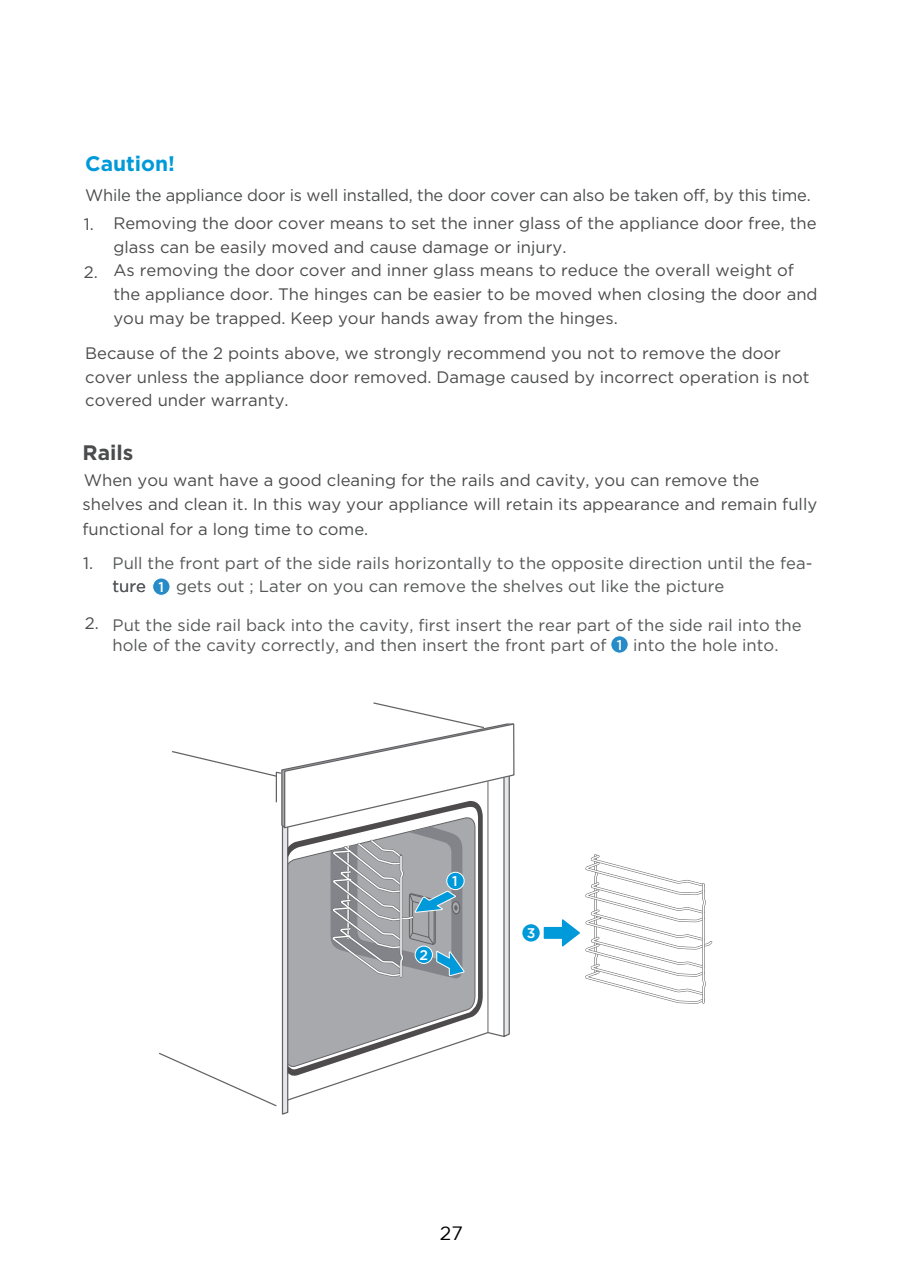
<style>
.page{position:relative;width:903px;height:1275px;background:#fff}
.page>*{position:absolute;margin:0;border:0;box-sizing:border-box;transform-origin:0 0}
.t1{font:700 21px "Gotham";color:#0099da}
.t2{font:700 21px "Gotham";color:#4b4c4d}
.t3{font:19.25px "Gotham";color:#000}
.t4{font:16.62px/23.6px "Gotham";color:#4b4c4d}
.t5{font:16.62px/23.6px "Gotham";color:#565758}
.t6{font:500 14px "Gotham";color:#fff}
.s1{font-family:"Adobe Song Std";font-weight:300}
</style>
<div class="page">
<svg style="left:544px;top:854px;width:169px;height:150px"></svg>
<svg style="left:159px;top:702px;width:356px;height:413px"></svg>
<div style="left:415px;top:946px;width:18px;height:18px;background:#0099da;border:1px solid #fff;border-radius:50%"></div>
<div style="left:522px;top:924px;width:18px;height:17px;background:#0099da;border-radius:50%"></div>
<div style="left:446px;top:872px;width:18px;height:18px;background:#0099da;border:1px solid #fff;border-radius:50%"></div>
<div style="left:152px;top:578px;width:18px;height:18px;background:#278bc7;border:1px solid #fff;border-radius:50%"></div>
<div style="left:610px;top:635px;width:18px;height:18px;background:#278bc7;border:1px solid #fff;border-radius:50%"></div>
<p class="t1" style="left:85px;top:149px;width:91px">Caution!</p>
<p class="t4" style="left:113px;top:180px;width:705px;line-height:28.3px;text-indent:-28px">While the appliance door is well installed, the door cover can also be taken off, by this time.<br>Removing the door cover means to set the inner glass of the appliance door free, the</p>
<p class="t4" style="left:113px;top:235px;width:706px">glass can be easily moved and cause damage or injury.<br>As removing the door cover and inner glass means to reduce the overall weight of the appliance door. The hinges can be easier to be moved when closing the door and you may be trapped. Keep your hands away from the hinges.</p>
<p class="t4" style="left:85px;top:341px;width:726px">Because of the 2 points above, we strongly recommend you not to remove the door cover unless the appliance door removed. Damage caused by incorrect operation is not covered under warranty.</p>
<p class="t4" style="left:84px;top:212px;width:12px">1.</p>
<p class="t4" style="left:84px;top:260px;width:16px">2.</p>
<p class="t2" style="left:83px;top:438px;width:52px">Rails</p>
<p class="t4" style="left:83px;top:468px;width:736px;line-height:24.2px">When you want have a good cleaning for the rails and cavity, you can remove the shelves and clean it. In this way your appliance will retain its appearance and remain fully functional for a long time to come.</p>
<p class="t4" style="left:83px;top:550px;width:12px">1.</p>
<p class="t4" style="left:85px;top:611px;width:16px">2.</p>
<p class="t5" style="left:113px;top:550px;width:701px">Pull the front part of the side rails horizontally to the opposite direction until the fea&shy;ture</p>
<p class="t5" style="left:176px;top:574px;width:550px">gets out ; Later on you can remove the shelves out like the picture</p>
<p class="t6" style="left:159px;top:578px;width:7px">1</p>
<p class="t5" style="left:113px;top:615px;width:691px;line-height:19.9px">Put the side rail back into the cavity, first insert the rear part of the side rail into the hole of the cavity correctly, and then insert the front part of <span class="s1">①</span> into the hole into.</p>
<p class="t6" style="left:617px;top:635px;width:7px">1</p>
<p class="t6" style="left:452px;top:872px;width:7px">1</p>
<p class="t6" style="left:420px;top:946px;width:10px">2</p>
<p class="t6" style="left:527px;top:924px;width:10px">3</p>
<p class="t3" style="left:440px;top:1223px;width:25px">27</p>
</div>
